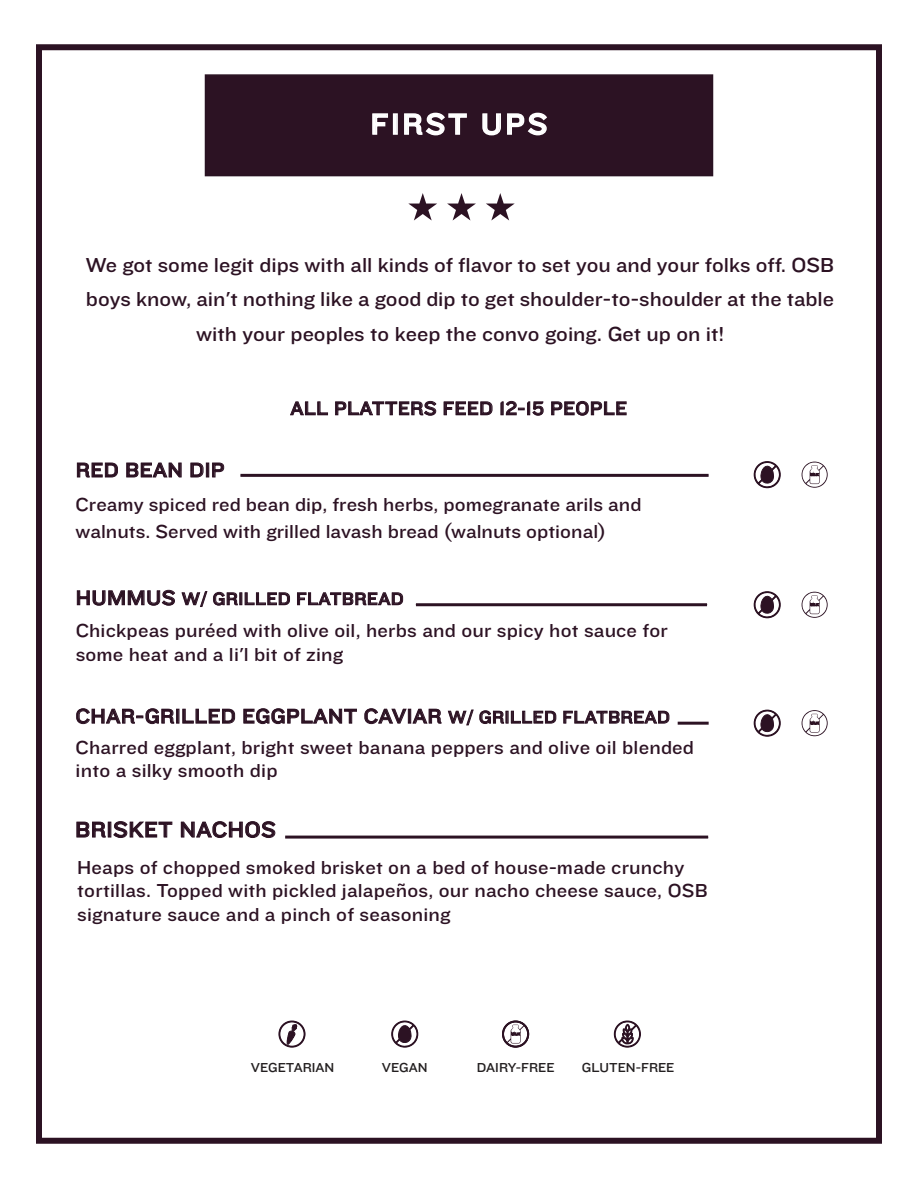
<style>
.page{position:relative;width:918px;height:1188px;background:#fff}
.page>*{position:absolute;margin:0;border:0;box-sizing:border-box;transform-origin:0 0}
.t1{font:30px "Knockout HTF32 Junior Cruiserwt";letter-spacing:.1em;color:#fff}
.t2{font:22.5px "Knockout HTF32 Junior Cruiserwt";letter-spacing:.025em;color:#2c1223}
.t3{font:21px/34.5px "Knockout HTF32 Junior Cruiserwt";color:#2c1223;text-align:center}
.t4{font:21px "Knockout HTF32 Junior Cruiserwt";letter-spacing:.025em;color:#2c1223}
.t5{font:19.5px/23.4px "Knockout HTF32 Junior Cruiserwt";letter-spacing:.01em;color:#2c1223}
.t6{font:18px "Knockout HTF32 Junior Cruiserwt";letter-spacing:.025em;color:#2c1223}
.t7{font:13.5px "Knockout HTF32 Junior Cruiserwt";color:#231f20}
.s1{font-size:21px}
.s2{font-size:18px}
</style>
<div class="page">
<div style="left:36px;top:44px;width:846px;height:1100px;border:6px solid #2c1223"></div>
<svg style="left:290px;top:401px;width:38px;height:15px"></svg>
<svg style="left:335px;top:401px;width:102px;height:15px"></svg>
<svg style="left:443px;top:401px;width:50px;height:15px"></svg>
<svg style="left:500px;top:401px;width:44px;height:15px"></svg>
<svg style="left:551px;top:401px;width:76px;height:15px"></svg>
<div style="left:205px;top:74px;width:508px;height:102px;background:#2c1223;border:2px solid #291222"></div>
<svg style="left:372px;top:113px;width:16px;height:22px"></svg>
<div style="left:393px;top:113px;width:5px;height:22px;border:2px solid #fff"></div>
<svg style="left:404px;top:112px;width:63px;height:24px"></svg>
<svg style="left:482px;top:112px;width:65px;height:24px"></svg>
<svg style="left:486px;top:193px;width:29px;height:28px"></svg>
<svg style="left:408px;top:193px;width:29px;height:28px"></svg>
<svg style="left:447px;top:193px;width:29px;height:28px"></svg>
<svg style="left:76px;top:821px;width:30px;height:17px"></svg>
<div style="left:108px;top:822px;width:3px;height:15px;border:1px solid #2c1223"></div>
<svg style="left:113px;top:821px;width:60px;height:17px"></svg>
<svg style="left:181px;top:821px;width:95px;height:17px"></svg>
<hr style="left:285px;top:836px;width:423px;height:3px;background:#2c1223">
<svg style="left:77px;top:462px;width:41px;height:16px"></svg>
<svg style="left:126px;top:462px;width:56px;height:16px"></svg>
<svg style="left:190px;top:462px;width:14px;height:16px"></svg>
<div style="left:206px;top:463px;width:3px;height:14px;border:1px solid #2c1223"></div>
<svg style="left:212px;top:462px;width:12px;height:16px"></svg>
<hr style="left:240px;top:474px;width:469px;height:3px;background:#2c1223">
<svg style="left:77px;top:590px;width:213px;height:17px"></svg>
<svg style="left:297px;top:592px;width:106px;height:14px"></svg>
<hr style="left:416px;top:603px;width:291px;height:3px;background:#2c1223">
<svg style="left:754px;top:591px;width:27px;height:27px"></svg>
<svg style="left:76px;top:708px;width:98px;height:16px"></svg>
<div style="left:176px;top:709px;width:3px;height:15px;border:1px solid #2c1223"></div>
<svg style="left:182px;top:708px;width:53px;height:16px"></svg>
<svg style="left:243px;top:708px;width:114px;height:16px"></svg>
<svg style="left:364px;top:708px;width:193px;height:18px"></svg>
<svg style="left:563px;top:710px;width:107px;height:14px"></svg>
<hr style="left:678px;top:722px;width:31px;height:3px;background:#2c1223">
<svg style="left:754px;top:710px;width:27px;height:27px"></svg>
<svg style="left:754px;top:461px;width:27px;height:27px"></svg>
<svg style="left:802px;top:592px;width:26px;height:26px"></svg>
<svg style="left:802px;top:462px;width:26px;height:26px"></svg>
<svg style="left:802px;top:710px;width:26px;height:26px"></svg>
<svg style="left:614px;top:1020px;width:27px;height:28px"></svg>
<svg style="left:279px;top:1020px;width:27px;height:28px"></svg>
<svg style="left:391px;top:1020px;width:27px;height:28px"></svg>
<svg style="left:502px;top:1020px;width:27px;height:28px"></svg>
<h1 class="t1" style="left:371px;top:108px;width:178px">FIRST UPS</h1>
<p class="t3" style="left:86px;top:248px;width:750px">We got some legit dips with all kinds of flavor to set you and your folks off. OSB boys know, ain't nothing like a good dip to get shoulder-to-shoulder at the table with your peoples to keep the convo going. Get up on it!</p>
<p class="t5" style="left:290px;top:397px;width:338px">ALL PLATTERS FEED 12-15 PEOPLE</p>
<p class="t4" style="left:76px;top:459px;width:150px">RED BEAN DIP</p>
<p class="t5" style="left:76px;top:491px;width:567px;line-height:27px">Creamy spiced red bean dip, fresh herbs, pomegranate arils and walnuts. Served with grilled lavash bread (walnuts optional)</p>
<p class="t6" style="left:76px;top:589px;width:329px"><span class="s1">HUMMUS</span> W/ GRILLED FLATBREAD</p>
<p class="t5" style="left:76px;top:620px;width:594px">Chickpeas puréed with olive oil, herbs and our spicy hot sauce for some heat and a li'l bit of zing</p>
<p class="t4" style="left:76px;top:705px;width:596px">CHAR-GRILLED EGGPLANT CAVIAR <span class="s2">W/ GRILLED FLATBREAD</span></p>
<p class="t5" style="left:76px;top:736px;width:620px">Charred eggplant, bright sweet banana peppers and olive oil blended into a silky smooth dip</p>
<p class="t2" style="left:75px;top:817px;width:202px">BRISKET NACHOS</p>
<p class="t5" style="left:77px;top:856px;width:632px">Heaps of chopped smoked brisket on a bed of house-made crunchy tortillas. Topped with pickled jalapeños, our nacho cheese sauce, OSB signature sauce and a pinch of seasoning</p>
<p class="t7" style="left:251px;top:1060px;width:85px">VEGETARIAN</p>
<p class="t7" style="left:382px;top:1060px;width:47px">VEGAN</p>
<p class="t7" style="left:477px;top:1060px;width:79px">DAIRY-FREE</p>
<p class="t7" style="left:582px;top:1060px;width:94px">GLUTEN-FREE</p>
</div>
